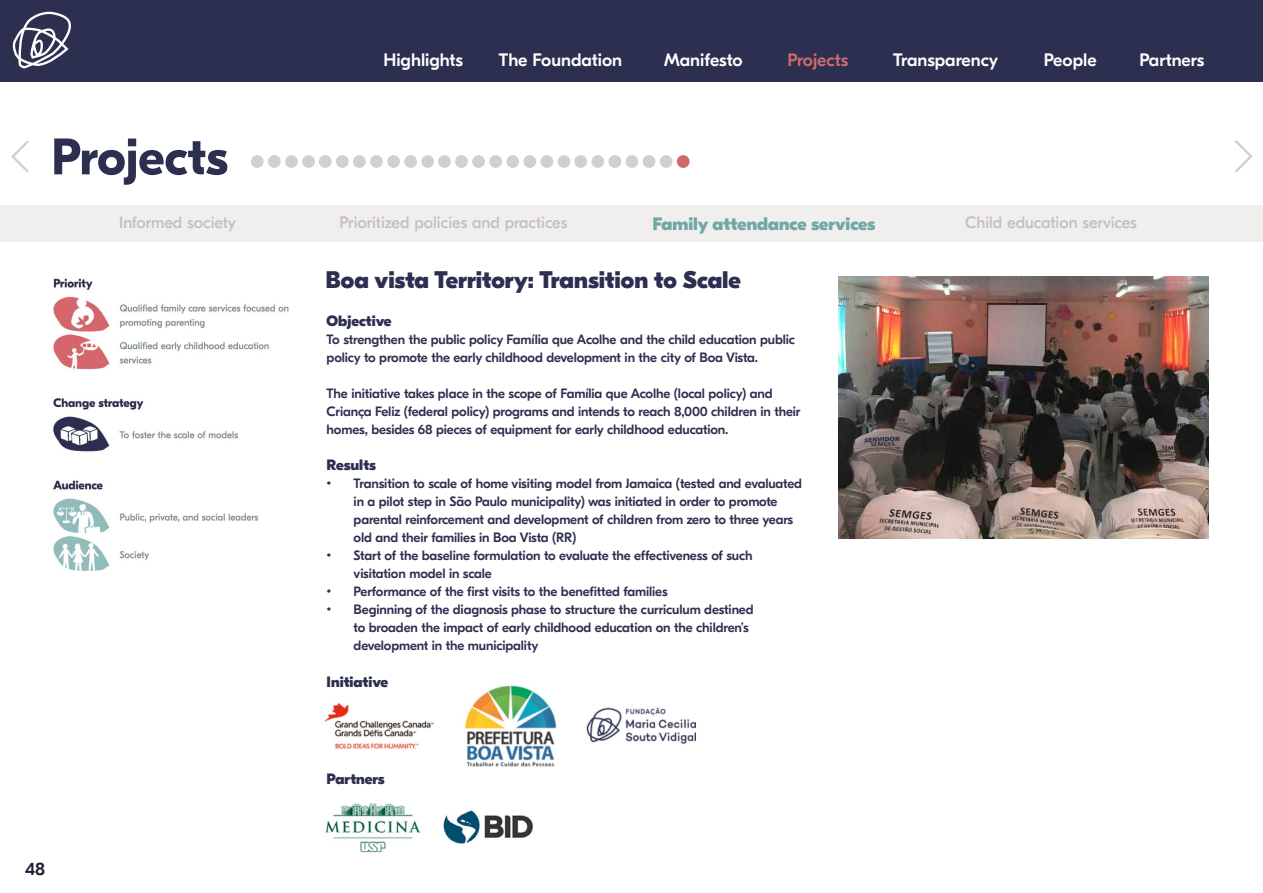
<style>
.page{position:relative;width:1263px;height:893px;background:#fff}
.page>*{position:absolute;margin:0;border:0;box-sizing:border-box;transform-origin:0 0}
.t1{font:700 51.15px "GT Eesti Pro Display";color:#2c2f4f}
.t2{font:800 24px "GT Eesti Pro Display";color:#2c2f4f}
.t3{font:500 18px "GT Eesti Pro Display";color:#fff}
.t4{font:800 18px "GT Eesti Pro Display";color:#71a7a4}
.t5{font:500 18px "GT Eesti Pro Display";color:#ce6a6c}
.t6{font:500 18px "GT Eesti Pro Display";color:#1d1e35}
.t7{font:16.5px "GT Eesti Pro Display";color:#c2bdbb}
.t8{font:800 15px "GT Eesti Pro Display";color:#2c2f4f}
.t9{font:500 13.5px/18px "GT Eesti Pro Display";letter-spacing:-.01em;color:#2c2f4f}
</style>
<div class="page">
<svg style="left:1235px;top:140px;width:18px;height:33px"></svg>
<svg style="left:11px;top:140px;width:18px;height:33px"></svg>
<img style="left:53px;top:278px;width:236px;height:293px">
<div style="left:0;top:205px;width:1263px;height:37px;background:#f0efee"></div>
<img style="left:324px;top:685px;width:372px;height:82px">
<img style="left:838px;top:277px;width:371px;height:261px">
<img style="left:325px;top:803px;width:209px;height:50px">
<div style="left:677px;top:155px;width:12px;height:13px;background:#ce6a6c;border-radius:50%"></div>
<div style="left:268px;top:155px;width:13px;height:13px;background:#d2d0cf;border-radius:50%"></div>
<div style="left:523px;top:155px;width:13px;height:13px;background:#d2d0cf;border-radius:50%"></div>
<div style="left:387px;top:155px;width:13px;height:13px;background:#d2d0cf;border-radius:50%"></div>
<div style="left:643px;top:155px;width:12px;height:13px;background:#d2d0cf;border-radius:50%"></div>
<div style="left:336px;top:155px;width:13px;height:13px;background:#d2d0cf;border-radius:50%"></div>
<div style="left:591px;top:155px;width:13px;height:13px;background:#d2d0cf;border-radius:50%"></div>
<div style="left:455px;top:155px;width:13px;height:13px;background:#d2d0cf;border-radius:50%"></div>
<div style="left:472px;top:155px;width:13px;height:13px;background:#d2d0cf;border-radius:50%"></div>
<div style="left:489px;top:155px;width:13px;height:13px;background:#d2d0cf;border-radius:50%"></div>
<div style="left:251px;top:155px;width:13px;height:13px;background:#d2d0cf;border-radius:50%"></div>
<div style="left:506px;top:155px;width:13px;height:13px;background:#d2d0cf;border-radius:50%"></div>
<div style="left:370px;top:155px;width:13px;height:13px;background:#d2d0cf;border-radius:50%"></div>
<div style="left:625px;top:155px;width:13px;height:13px;background:#d2d0cf;border-radius:50%"></div>
<div style="left:319px;top:155px;width:13px;height:13px;background:#d2d0cf;border-radius:50%"></div>
<div style="left:574px;top:155px;width:13px;height:13px;background:#d2d0cf;border-radius:50%"></div>
<div style="left:438px;top:155px;width:13px;height:13px;background:#d2d0cf;border-radius:50%"></div>
<div style="left:285px;top:155px;width:13px;height:13px;background:#d2d0cf;border-radius:50%"></div>
<div style="left:540px;top:155px;width:13px;height:13px;background:#d2d0cf;border-radius:50%"></div>
<div style="left:404px;top:155px;width:13px;height:13px;background:#d2d0cf;border-radius:50%"></div>
<div style="left:660px;top:155px;width:12px;height:13px;background:#d2d0cf;border-radius:50%"></div>
<div style="left:353px;top:155px;width:13px;height:13px;background:#d2d0cf;border-radius:50%"></div>
<div style="left:608px;top:155px;width:13px;height:13px;background:#d2d0cf;border-radius:50%"></div>
<div style="left:302px;top:155px;width:13px;height:13px;background:#d2d0cf;border-radius:50%"></div>
<div style="left:558px;top:155px;width:12px;height:13px;background:#d2d0cf;border-radius:50%"></div>
<div style="left:421px;top:155px;width:13px;height:13px;background:#d2d0cf;border-radius:50%"></div>
<div style="left:0;top:0;width:1263px;height:81px;background:#2c2f4f"></div>
<svg style="left:12px;top:12px;width:59px;height:56px"></svg>
<h1 class="t1" style="left:51px;top:128px;width:178px">Projects</h1>
<h3 class="t3" style="left:383px;top:50px;width:81px">Highlights</h3>
<h3 class="t3" style="left:499px;top:50px;width:125px">The Foundation</h3>
<h3 class="t3" style="left:664px;top:50px;width:80px">Manifesto</h3>
<h3 class="t5" style="left:787px;top:50px;width:62px">Projects</h3>
<h3 class="t3" style="left:893px;top:50px;width:107px">Transparency</h3>
<h3 class="t3" style="left:1044px;top:50px;width:54px">People</h3>
<h3 class="t3" style="left:1139px;top:50px;width:66px">Partners</h3>
<p class="t7" style="left:119px;top:214px;width:118px">Informed society</p>
<p class="t7" style="left:340px;top:214px;width:229px">Prioritized policies and practices</p>
<h3 class="t4" style="left:652px;top:213px;width:224px">Family attendance services</h3>
<p class="t7" style="left:965px;top:213px;width:173px">Child education services</p>
<h2 class="t2" style="left:326px;top:266px;width:417px">Boa vista Territory: Transition to Scale</h2>
<p class="t8" style="left:327px;top:313px;width:66px">Objective</p>
<p class="t9" style="left:327px;top:331px;width:470px">To strengthen the public policy Família que Acolhe and the child education public policy to promote the early childhood development in the city of Boa Vista.</p>
<p class="t9" style="left:327px;top:385px;width:475px">The initiative takes place in the scope of Família que Acolhe (local policy) and<br>Criança Feliz (federal policy) programs and intends to reach 8,000 children in their homes, besides 68 pieces of equipment for early childhood education.</p>
<p class="t8" style="left:327px;top:457px;width:51px">Results</p>
<p class="t9" style="left:354px;top:475px;width:450px;text-indent:-27px">• Transition to scale of home visiting model from Jamaica (tested and evaluated in a pilot step in São Paulo municipality) was initiated in order to promote parental reinforcement and development of children from zero to three years old and their families in Boa Vista (RR)</p>
<p class="t9" style="left:354px;top:547px;width:400px;text-indent:-27px">• Start of the baseline formulation to evaluate the effectiveness of such visitation model in scale</p>
<p class="t9" style="left:327px;top:583px;width:343px">• Performance of the first visits to the benefitted families</p>
<p class="t9" style="left:354px;top:601px;width:401px;text-indent:-27px">• Beginning of the diagnosis phase to structure the curriculum destined to broaden the impact of early childhood education on the children’s development in the municipality</p>
<p class="t8" style="left:327px;top:673px;width:63px">Initiative</p>
<h3 class="t6" style="left:25px;top:859px;width:22px">48</h3>
<p class="t8" style="left:327px;top:770px;width:59px">Partners</p>
</div>
